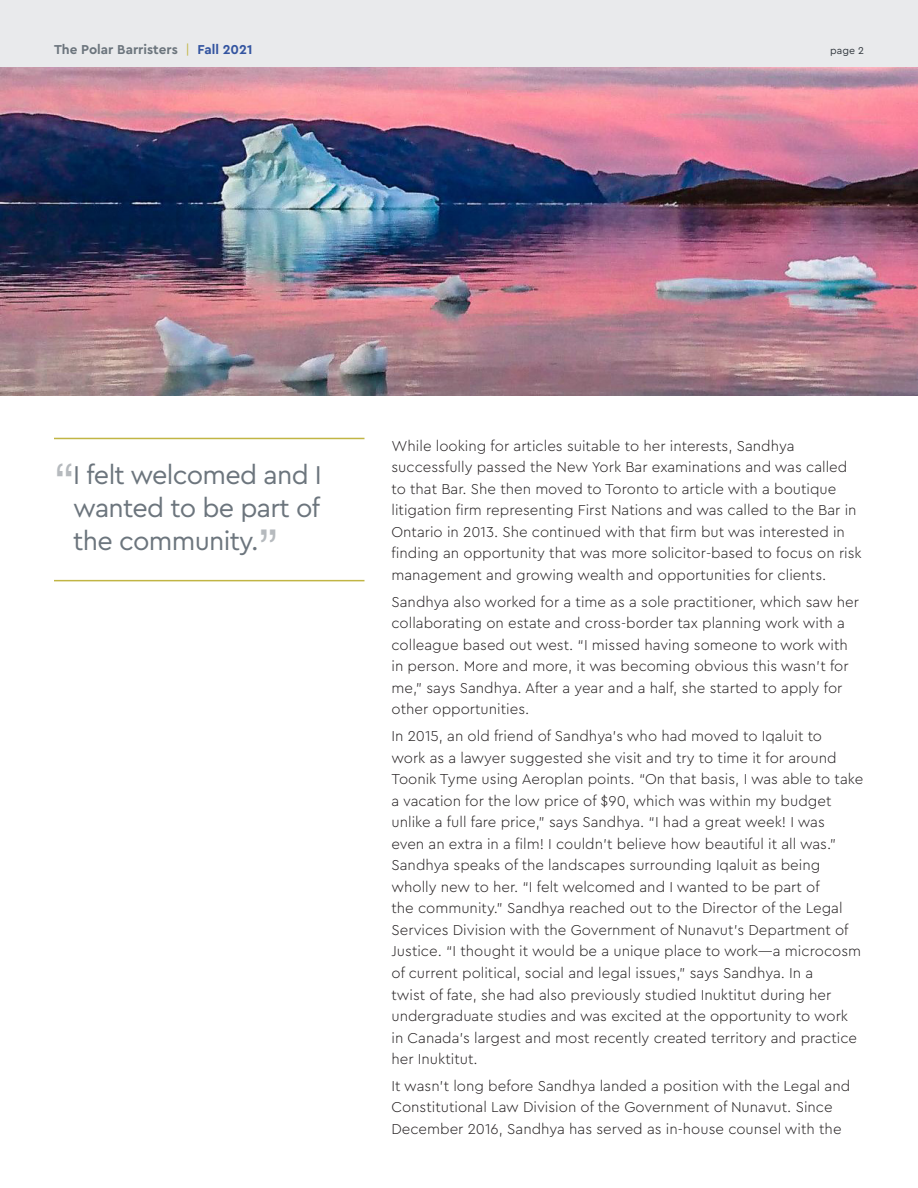
<style>
.page{position:relative;width:918px;height:1188px;background:#fff}
.page>*{position:absolute;margin:0;border:0;box-sizing:border-box;transform-origin:0 0}
.Pull_Quote{font:27px/33px "Cera Pro";letter-spacing:-.025em;color:#6c757d;text-align:justify}
.Body{font:300 15px/21.6px "Cera Pro";color:#231f20}
.t1{font:700 13.5px "Cera Pro";color:#6c757d}
.t2{font:10.5px "Cera Pro";color:#343a40}
.s1{font-weight:400;color:#c1b544}
.s2{color:#3354a0}
.s3{font-family:"Helvetica Neue";font-size:48px;color:#b6babe}
</style>
<div class="page">
<div style="left:0;top:0;width:918px;height:68px;background:#e9eaec"></div>
<img style="left:0;top:68px;width:918px;height:327px">
<hr style="left:54px;top:580px;width:310px;height:1px;background:#c1b544">
<hr style="left:54px;top:438px;width:310px;height:1px;background:#c1b544">
<p class="t1" style="left:54px;top:41px;width:200px">The Polar Barristers <span class="s1">|</span> <span class="s2">Fall 2021</span></p>
<p class="t2" style="left:830px;top:44px;width:35px">page 2</p>
<p class="Pull_Quote" style="left:73px;top:457px;width:250px;text-indent:-19px"><span class="s3">“</span>I felt welcomed and I wanted to be part of the community.<span class="s3">”</span></p>
<p class="Body" style="left:392px;top:434px;width:472px">While looking for articles suitable to her interests, Sandhya successfully passed the New York Bar examinations and was called to that Bar. She then moved to Toronto to article with a boutique litigation firm representing First Nations and was called to the Bar in Ontario in 2013. She continued with that firm but was interested in finding an opportunity that was more solicitor-based to focus on risk management and growing wealth and opportunities for clients.</p>
<p class="Body" style="left:392px;top:590px;width:469px">Sandhya also worked for a time as a sole practitioner, which saw her collaborating on estate and cross-border tax planning work with a colleague based out west. “I missed having someone to work with in person. More and more, it was becoming obvious this wasn’t for me,” says Sandhya. After a year and a half, she started to apply for other opportunities.</p>
<p class="Body" style="left:392px;top:725px;width:473px">In 2015, an old friend of Sandhya’s who had moved to Iqaluit to<br>work as a lawyer suggested she visit and try to time it for around Toonik Tyme using Aeroplan points. “On that basis, I was able to take a vacation for the low price of $90, which was within my budget unlike a full fare price,” says Sandhya. “I had a great week! I was<br>even an extra in a film! I couldn’t believe how beautiful it all was.” Sandhya speaks of the landscapes surrounding Iqaluit as being wholly new to her. “I felt welcomed and I wanted to be part of<br>the community.” Sandhya reached out to the Director of the Legal Services Division with the Government of Nunavut’s Department of Justice. “I thought it would be a unique place to work—a microcosm of current political, social and legal issues,” says Sandhya. In a<br>twist of fate, she had also previously studied Inuktitut during her undergraduate studies and was excited at the opportunity to work in Canada’s largest and most recently created territory and practice her Inuktitut.</p>
<p class="Body" style="left:392px;top:1074px;width:460px">It wasn’t long before Sandhya landed a position with the Legal and<br>Constitutional Law Division of the Government of Nunavut. Since<br>December 2016, Sandhya has served as in-house counsel with the</p>
</div>
